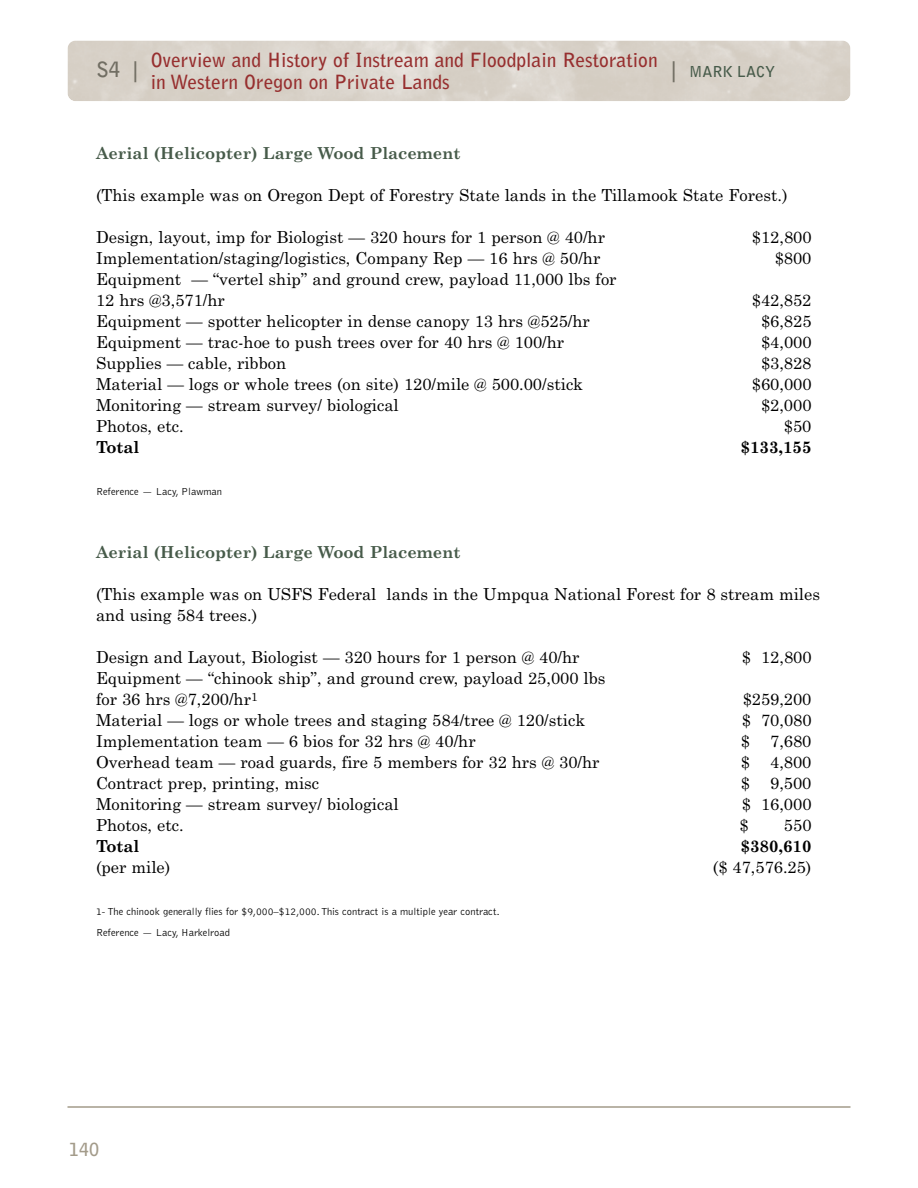
<style>
.page{position:relative;width:918px;height:1188px;background:#fff}
.page>*{position:absolute;margin:0;border:0;box-sizing:border-box;transform-origin:0 0}
.t1{font:700 21px "Bell Gothic";color:#716e63}
.t2{font:700 19.5px/22.5px "Bell Gothic";color:#972f2f}
.t3{font:700 18px "Bell Gothic";color:#a39b8a}
.t4{font:16.5px/21px "Century Schoolbook";color:#000}
.t5{font:700 16.5px "Century Schoolbook";color:#475b4a}
.t6{font:700 16.5px "Century Schoolbook";color:#000}
.t7{font:700 15px "Bell Gothic";color:#475b4a}
.t8{font:300 10.5px/21px "Bell Gothic";color:#000}
.s1{font-size:21px;color:#716e63}
</style>
<div class="page">
<hr style="left:68px;top:1106px;width:782px;height:2px;background:#a39b8a">
<p class="t2" style="left:151px;top:50px;width:509px">Overview and History of Instream and Floodplain Restoration in Western Oregon on Private Lands</p>
<p class="t1" style="left:96px;top:61px;width:43px">S4 |</p>
<p class="t7" style="left:672px;top:66px;width:105px"><span class="s1">|</span> MARK LACY</p>
<p class="t5" style="left:96px;top:147px;width:366px">Aerial (Helicopter) Large Wood Placement</p>
<p class="t4" style="left:96px;top:186px;width:693px">(This example was on Oregon Dept of Forestry State lands in the Tillamook State Forest.)</p>
<p class="t4" style="left:96px;top:228px;width:511px">Design, layout, imp for Biologist — 320 hours for 1 person @ 40/hr</p>
<p class="t4" style="left:752px;top:228px;width:61px">$12,800</p>
<p class="t4" style="left:96px;top:249px;width:506px">Implementation/staging/logistics, Company Rep — 16 hrs @ 50/hr</p>
<p class="t4" style="left:775px;top:249px;width:38px">$800</p>
<p class="t4" style="left:96px;top:270px;width:522px">Equipment — “vertel ship” and ground crew, payload 11,000 lbs for<br>12 hrs @3,571/hr</p>
<p class="t4" style="left:752px;top:291px;width:61px">$42,852</p>
<p class="t4" style="left:96px;top:312px;width:495px">Equipment — spotter helicopter in dense canopy 13 hrs @525/hr</p>
<p class="t4" style="left:761px;top:312px;width:52px">$6,825</p>
<p class="t4" style="left:96px;top:333px;width:470px">Equipment — trac-hoe to push trees over for 40 hrs @ 100/hr</p>
<p class="t4" style="left:761px;top:333px;width:52px">$4,000</p>
<p class="t4" style="left:96px;top:354px;width:192px">Supplies — cable, ribbon</p>
<p class="t4" style="left:761px;top:354px;width:52px">$3,828</p>
<p class="t4" style="left:96px;top:375px;width:489px">Material — logs or whole trees (on site) 120/mile @ 500.00/stick</p>
<p class="t4" style="left:752px;top:375px;width:61px">$60,000</p>
<p class="t4" style="left:96px;top:396px;width:304px">Monitoring — stream survey/ biological</p>
<p class="t4" style="left:761px;top:396px;width:52px">$2,000</p>
<p class="t4" style="left:96px;top:417px;width:89px">Photos, etc.</p>
<p class="t4" style="left:784px;top:417px;width:29px">$50</p>
<p class="t6" style="left:96px;top:441px;width:45px">Total</p>
<p class="t6" style="left:741px;top:441px;width:72px">$133,155</p>
<p class="t8" style="left:96px;top:482px;width:128px">Reference — Lacy, Plawman</p>
<p class="t5" style="left:96px;top:546px;width:366px">Aerial (Helicopter) Large Wood Placement</p>
<p class="t4" style="left:96px;top:585px;width:726px">(This example was on USFS Federal lands in the Umpqua National Forest for 8 stream miles and using 584 trees.)</p>
<p class="t4" style="left:96px;top:648px;width:485px">Design and Layout, Biologist — 320 hours for 1 person @ 40/hr</p>
<p class="t4" style="left:742px;top:648px;width:71px">$ 12,800</p>
<p class="t4" style="left:96px;top:669px;width:511px">Equipment — “chinook ship”, and ground crew, payload 25,000 lbs for 36 hrs @7,200/hr<sup>1</sup></p>
<p class="t4" style="left:743px;top:690px;width:70px">$259,200</p>
<p class="t4" style="left:96px;top:711px;width:491px">Material — logs or whole trees and staging 584/tree @ 120/stick</p>
<p class="t4" style="left:742px;top:711px;width:71px">$ 70,080</p>
<p class="t4" style="left:96px;top:732px;width:381px">Implementation team — 6 bios for 32 hrs @ 40/hr</p>
<p class="t4" style="left:741px;top:732px;width:72px">$ 7,680</p>
<p class="t4" style="left:96px;top:753px;width:505px">Overhead team — road guards, fire 5 members for 32 hrs @ 30/hr</p>
<p class="t4" style="left:741px;top:753px;width:72px">$ 4,800</p>
<p class="t4" style="left:96px;top:774px;width:225px">Contract prep, printing, misc</p>
<p class="t4" style="left:741px;top:774px;width:72px">$ 9,500</p>
<p class="t4" style="left:96px;top:795px;width:304px">Monitoring — stream survey/ biological</p>
<p class="t4" style="left:742px;top:795px;width:71px">$ 16,000</p>
<p class="t4" style="left:96px;top:816px;width:89px">Photos, etc.</p>
<p class="t4" style="left:739px;top:816px;width:11px">$</p>
<p class="t4" style="left:784px;top:816px;width:29px">550</p>
<p class="t6" style="left:96px;top:840px;width:45px">Total</p>
<p class="t6" style="left:741px;top:840px;width:72px">$380,610</p>
<p class="t4" style="left:96px;top:858px;width:76px">(per mile)</p>
<p class="t4" style="left:713px;top:858px;width:100px">($ 47,576.25)</p>
<p class="t8" style="left:96px;top:902px;width:405px">1- The chinook generally flies for $9,000–$12,000.This contract is a multiple year contract.<br>Reference — Lacy, Harkelroad</p>
<p class="t3" style="left:69px;top:1143px;width:32px">140</p>
</div>
